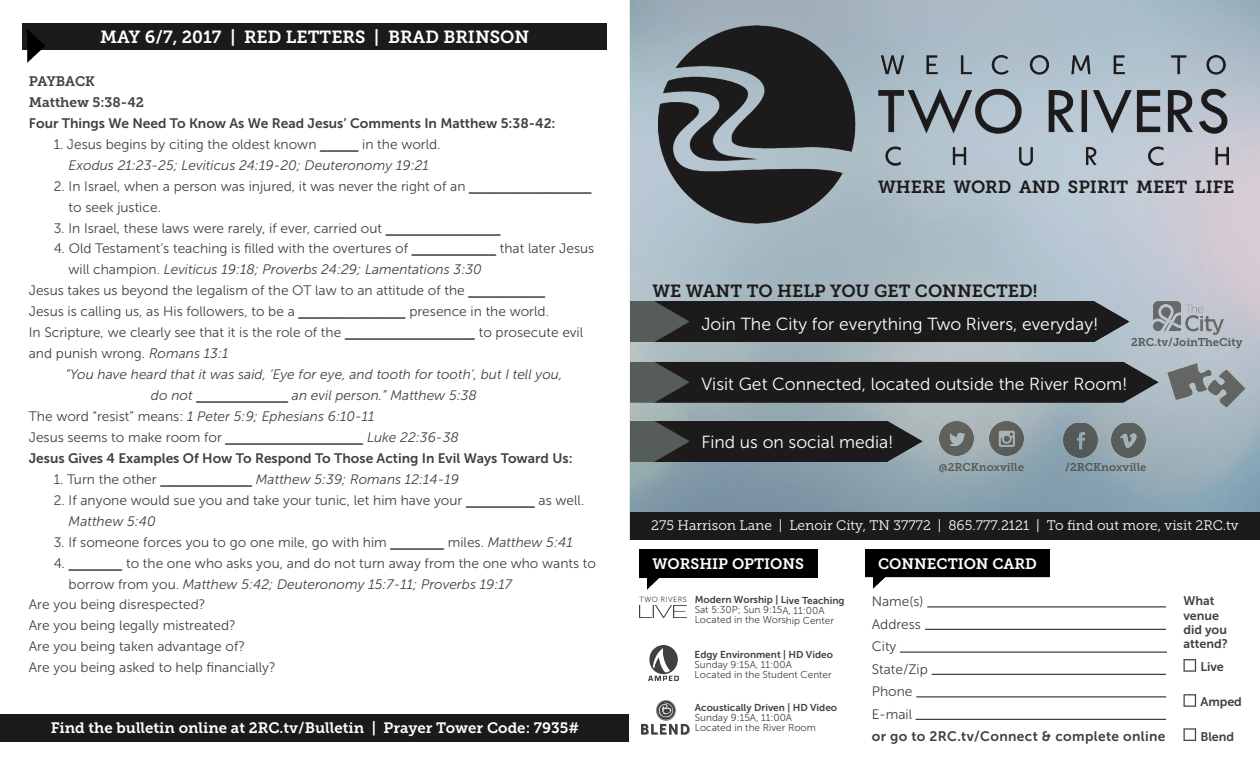
<style>
.page{position:relative;width:1260px;height:765px;background:#fff}
.page>*{position:absolute;margin:0;border:0;box-sizing:border-box;transform-origin:0 0}
.t1{font:17.5px "Museo Sans 300";color:#fff}
.t2{font:17.5px "Museo Slab 700";color:#1c1a1a}
.t3{font:17.5px "Museo Slab 700";color:#fff}
.t4{font:15px "Museo Slab 700";color:#fff}
.t5{font:13.75px/22.5px "Museo Sans 300";color:#414142}
.t6{font:italic 13.75px/21px "Museo Sans 300";color:#414142;text-align:center}
.t7{font:13.75px "Museo Sans 700";color:#414142}
.t8{font:13.75px "Museo Slab 300";color:#fff}
.t9{font:13.75px "Museo Sans 700";letter-spacing:.025em;color:#414142}
.t10{font:13.75px/21px "Museo Slab 700";color:#414142}
.t11{font:12.5px/14.4px "Museo Sans 700";color:#414142}
.t12{font:11.25px "Museo Slab 700";color:#1c1a1a}
.t13{font:11.25px "Museo Slab 700";color:#000}
.t14{font:10px/10px "Museo Sans 300";color:#414142}
.t15{font:10px "Museo Sans 700";color:#414142}
.s1{font-style:normal}
.s2{font-family:"Arial";font-weight:700;font-style:normal}
.s3{font-family:"Arial";font-weight:700}
.s4{font-style:italic}
.s5{font-family:"Museo Sans 300";font-size:7.5px;color:#414042}
</style>
<div class="page">
<hr style="left:932px;top:674px;width:234px;height:1px;background:#414142">
<hr style="left:916px;top:696px;width:250px;height:2px;background:#414142">
<hr style="left:916px;top:719px;width:250px;height:1px;background:#414142">
<img style="left:629px;top:0;width:631px;height:540px">
<img style="left:23px;top:23px;width:584px;height:40px">
<svg style="left:1183px;top:659px;width:13px;height:13px"></svg>
<svg style="left:1183px;top:694px;width:13px;height:13px"></svg>
<svg style="left:1183px;top:728px;width:13px;height:13px"></svg>
<div style="left:0;top:714px;width:629px;height:27px;background:#1c1a1a"></div>
<img style="left:1159px;top:302px;width:65px;height:33px">
<img style="left:1167px;top:364px;width:79px;height:44px">
<img style="left:640px;top:550px;width:178px;height:39px">
<img style="left:640px;top:606px;width:47px;height:12px">
<img style="left:648px;top:646px;width:31px;height:34px">
<img style="left:641px;top:701px;width:49px;height:33px">
<img style="left:866px;top:549px;width:183px;height:40px">
<hr style="left:927px;top:606px;width:239px;height:2px;background:#414142">
<hr style="left:925px;top:629px;width:241px;height:1px;background:#414142">
<hr style="left:900px;top:651px;width:267px;height:2px;background:#414142">
<img style="left:878px;top:56px;width:350px;height:110px">
<img style="left:659px;top:26px;width:197px;height:197px">
<img style="left:630px;top:302px;width:529px;height:160px">
<div style="left:630px;top:512px;width:630px;height:27px;background:#1c1a1a"></div>
<p class="t3" style="left:100px;top:27px;width:431px">MAY 6/7, 2017 | RED LETTERS | BRAD BRINSON</p>
<p class="t10" style="left:29px;top:71px;width:117px">PAYBACK<br>Matthew 5:38-42</p>
<p class="t7" style="left:29px;top:115px;width:528px">Four Things We Need To Know As We Read Jesus’ Comments In Matthew 5:38-42:</p>
<p class="t6" style="left:54px;top:134px;width:388px"><span class="s1">1. Jesus begins by citing the oldest known</span> <span class="s2">_____</span> <span class="s1">in the world.<br></span>Exodus 21:23-25; Leviticus 24:19-20; Deuteronomy 19:21</p>
<p class="t5" style="left:69px;top:176px;width:524px;line-height:21px;text-indent:-15px">2. In Israel, when a person was injured, it was never the right of an <span class="s3">________________ </span>to seek justice.</p>
<p class="t5" style="left:54px;top:217px;width:448px">3. In Israel, these laws were rarely, if ever, carried out <span class="s3">_______________</span></p>
<p class="t5" style="left:54px;top:238px;width:542px">4. Old Testament’s teaching is filled with the overtures of <span class="s3">___________</span> that later Jesus</p>
<p class="t6" style="left:69px;top:259px;width:415px"><span class="s1">will champion.</span> Leviticus 19:18; Proverbs 24:29; Lamentations 3:30</p>
<p class="t5" style="left:29px;top:279px;width:518px">Jesus takes us beyond the legalism of the OT law to an attitude of the <span class="s3">__________</span></p>
<p class="t5" style="left:29px;top:300px;width:522px">Jesus is calling us, as His followers, to be a <span class="s3">______________</span> presence in the world.</p>
<p class="t5" style="left:29px;top:321px;width:556px">In Scripture, we clearly see that it is the role of the <span class="s3">_________________</span> to prosecute evil</p>
<p class="t5" style="left:29px;top:342px;width:201px">and punish wrong. <span class="s4">Romans 13:1</span></p>
<p class="t6" style="left:66px;top:364px;width:498px">“You have heard that it was said, ‘Eye for eye, and tooth for tooth’, but I tell you,</p>
<p class="t6" style="left:151px;top:385px;width:328px">do not <span class="s2">____________</span> an evil person.” Matthew 5:38</p>
<p class="t6" style="left:29px;top:406px;width:347px"><span class="s1">The word “resist” means:</span> 1 Peter 5:9; Ephesians 6:10-11</p>
<p class="t5" style="left:29px;top:426px;width:432px">Jesus seems to make room for <span class="s3">__________________</span> <span class="s4">Luke 22:36-38</span></p>
<p class="t7" style="left:29px;top:450px;width:545px">Jesus Gives 4 Examples Of How To Respond To Those Acting In Evil Ways Toward Us:</p>
<p class="t6" style="left:54px;top:469px;width:407px"><span class="s1">1. Turn the other</span> <span class="s2">____________</span> Matthew 5:39; Romans 12:14-19</p>
<p class="t5" style="left:69px;top:490px;width:517px;line-height:21px;text-indent:-15px">2. If anyone would sue you and take your tunic, let him have your <span class="s3">_________</span> as well.<br><span class="s4">Matthew 5:40</span></p>
<p class="t5" style="left:54px;top:531px;width:520px">3. If someone forces you to go one mile, go with him <span class="s3">_______</span> miles. <span class="s4">Matthew 5:41</span></p>
<p class="t5" style="left:54px;top:552px;width:544px">4. <span class="s3">_______</span> to the one who asks you, and do not turn away from the one who wants to</p>
<p class="t6" style="left:69px;top:573px;width:445px"><span class="s1">borrow from you.</span> Matthew 5:42; Deuteronomy 15:7-11; Proverbs 19:17</p>
<p class="t5" style="left:29px;top:594px;width:178px">Are you being disrespected?</p>
<p class="t5" style="left:29px;top:615px;width:208px">Are you being legally mistreated?</p>
<p class="t5" style="left:29px;top:635px;width:218px">Are you being taken advantage of?</p>
<p class="t5" style="left:29px;top:656px;width:248px">Are you being asked to help financially?</p>
<p class="t4" style="left:51px;top:719px;width:530px">Find the bulletin online at 2RC.tv/Bulletin | Prayer Tower Code: 7935#</p>
<p class="t2" style="left:878px;top:177px;width:358px">WHERE WORD AND SPIRIT MEET LIFE</p>
<p class="t2" style="left:652px;top:281px;width:387px">WE WANT TO HELP YOU GET CONNECTED!</p>
<p class="t1" style="left:701px;top:314px;width:399px">Join The City for everything Two Rivers, everyday!</p>
<p class="t13" style="left:1131px;top:335px;width:113px">2RC.tv/JoinTheCity</p>
<p class="t1" style="left:701px;top:374px;width:428px">Visit Get Connected, located outside the River Room!</p>
<p class="t1" style="left:701px;top:433px;width:194px">Find us on social media!</p>
<p class="t12" style="left:939px;top:461px;width:87px">@2RCKnoxville</p>
<p class="t12" style="left:1065px;top:461px;width:83px">/2RCKnoxville</p>
<p class="t8" style="left:651px;top:518px;width:589px">275 Harrison Lane | Lenoir City, TN 37772 | 865.777.2121 | To find out more, visit 2RC.tv</p>
<p class="t4" style="left:652px;top:556px;width:153px">WORSHIP OPTIONS</p>
<p class="t4" style="left:878px;top:556px;width:160px">CONNECTION CARD</p>
<p class="t5" style="left:872px;top:590px;width:58px">Name(s)<br>Address<br>City<br>State/Zip<br>Phone<br>E-mail</p>
<p class="t9" style="left:872px;top:729px;width:295px">or go to 2RC.tv/Connect &amp; complete online</p>
<p class="t15" style="left:640px;top:594px;width:207px"><span class="s5">TWO RIVERS</span> Modern Worship | Live Teaching</p>
<p class="t14" style="left:695px;top:605px;width:141px">Sat 5:30P; Sun 9:15A, 11:00A<br>Located in the Worship Center</p>
<p class="t15" style="left:695px;top:649px;width:140px">Edgy Environment | HD Video</p>
<p class="t14" style="left:695px;top:659px;width:139px">Sunday 9:15A, 11:00A<br>Located in the Student Center</p>
<p class="t15" style="left:695px;top:702px;width:144px">Acoustically Driven | HD Video</p>
<p class="t14" style="left:695px;top:713px;width:123px">Sunday 9:15A, 11:00A<br>Located in the River Room</p>
<p class="t11" style="left:1183px;top:594px;width:46px">What venue did you attend?</p>
<p class="t11" style="left:1200px;top:659px;width:25px">Live</p>
<p class="t11" style="left:1200px;top:694px;width:43px">Amped</p>
<p class="t11" style="left:1200px;top:729px;width:35px">Blend</p>
</div>
